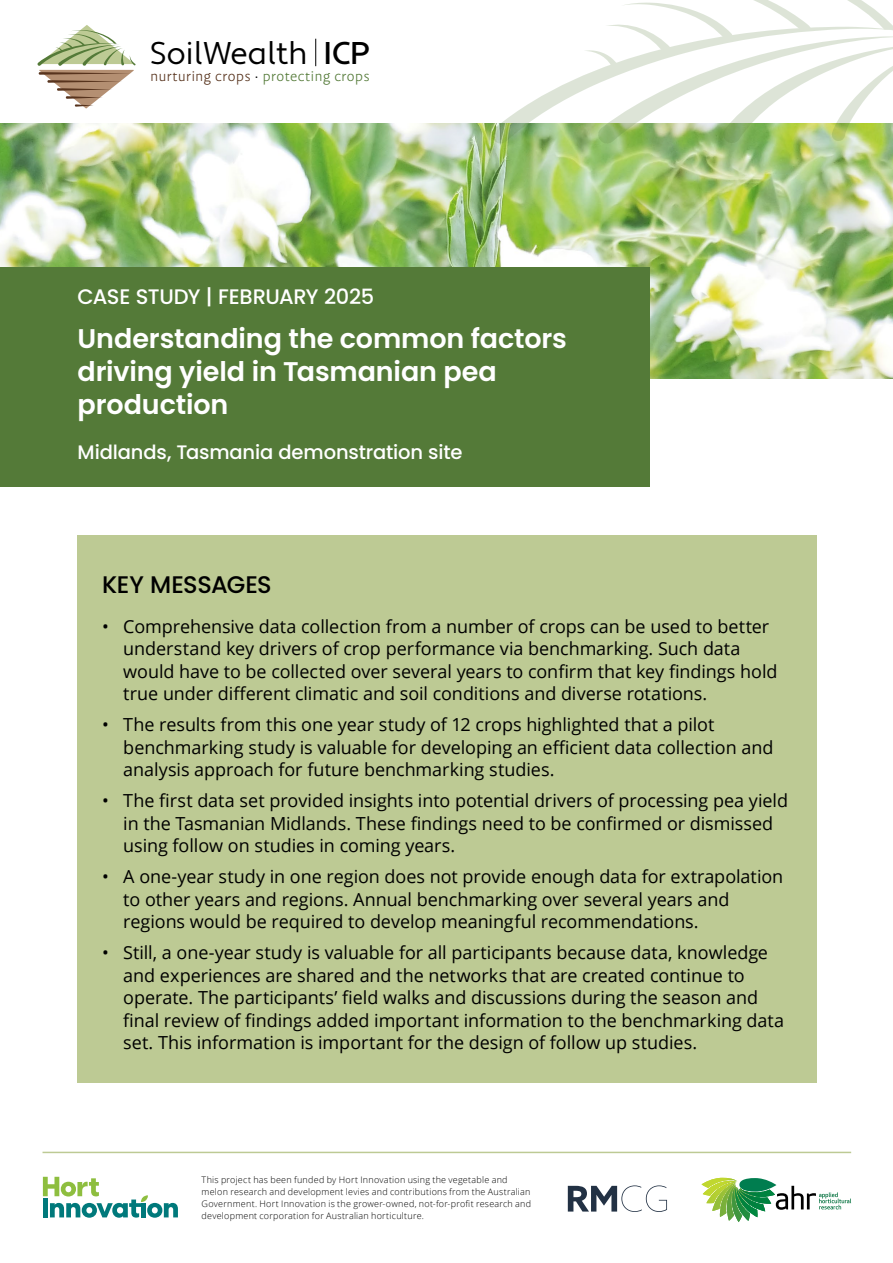
<style>
.page{position:relative;width:893px;height:1263px;background:#fff}
.page>*{position:absolute;margin:0;border:0;box-sizing:border-box;transform-origin:0 0}
.t1{font:31.5px "Apertura";color:#000}
.H1_-_Title_of_case_study{font:600 27px/33px "Poppins";letter-spacing:-.005em;color:#fff}
.boxout2_-_heading{font:500 24px "Poppins";letter-spacing:-.015em;color:#000}
.Date{font:500 21px "Poppins";letter-spacing:-.02em;color:#fff}
.H2_-_Subheading{font:500 19.5px "Poppins";letter-spacing:-.005em;color:#fff}
.t2{font:18px/22.5px "Open Sans";letter-spacing:-.005em;color:#000}
.t3{font:300 15.3px "Dejanire Sans";letter-spacing:.035em;color:#547a38}
.Disclaimer{font:300 9px/12px "Open Sans";letter-spacing:.025em;color:#000}
.s1{font-weight:500}
.s2{color:#57331d}
.s3{color:#000}
</style>
<div class="page">
<img style="left:0;top:123px;width:893px;height:255px">
<div style="left:0;top:268px;width:650px;height:219px;background:#547a38"></div>
<svg style="left:37px;top:25px;width:99px;height:84px"></svg>
<svg style="left:315px;top:39px;width:1px;height:27px"></svg>
<svg style="left:486px;top:75px;width:98px;height:70px"></svg>
<svg style="left:584px;top:0;width:309px;height:145px"></svg>
<svg style="left:43px;top:1177px;width:135px;height:41px"></svg>
<svg style="left:568px;top:1185px;width:99px;height:27px"></svg>
<svg style="left:701px;top:1178px;width:150px;height:44px"></svg>
<hr style="left:43px;top:1152px;width:808px;height:1px;background:#bdca94">
<div style="left:77px;top:535px;width:739px;height:547px;background:#bdca94"></div>
<p class="t1" style="left:150px;top:34px;width:222px">Soil Wealth <span class="s1">ICP</span></p>
<p class="t3" style="left:151px;top:67px;width:221px"><span class="s2">nurturing crops</span> <span class="s3">·</span> protecting crops</p>
<p class="Date" style="left:78px;top:285px;width:298px">CASE STUDY | FEBRUARY 2025</p>
<p class="H1_-_Title_of_case_study" style="left:78px;top:322px;width:491px">Understanding the common factors driving yield in Tasmanian pea production</p>
<p class="H2_-_Subheading" style="left:78px;top:441px;width:386px">Midlands, Tasmania demonstration site</p>
<p class="boxout2_-_heading" style="left:102px;top:571px;width:171px">KEY MESSAGES</p>
<p class="t2" style="left:123px;top:614px;width:656px;text-indent:-21px">• Comprehensive data collection from a number of crops can be used to better understand key drivers of crop performance via benchmarking. Such data would have to be collected over several years to confirm that key findings hold true under different climatic and soil conditions and diverse rotations.</p>
<p class="t2" style="left:123px;top:713px;width:652px;text-indent:-21px">• The results from this one year study of 12 crops highlighted that a pilot benchmarking study is valuable for developing an efficient data collection and analysis approach for future benchmarking studies.</p>
<p class="t2" style="left:123px;top:789px;width:666px;text-indent:-21px">• The first data set provided insights into potential drivers of processing pea yield in the Tasmanian Midlands. These findings need to be confirmed or dismissed using follow on studies in coming years.</p>
<p class="t2" style="left:123px;top:865px;width:661px;text-indent:-21px">• A one-year study in one region does not provide enough data for extrapolation to other years and regions. Annual benchmarking over several years and regions would be required to develop meaningful recommendations.</p>
<p class="t2" style="left:123px;top:941px;width:662px;text-indent:-21px">• Still, a one-year study is valuable for all participants because data, knowledge and experiences are shared and the networks that are created continue to operate. The participants’ field walks and discussions during the season and final review of findings added important information to the benchmarking data set. This information is important for the design of follow up studies.</p>
<p class="Disclaimer" style="left:202px;top:1174px;width:331px">This project has been funded by Hort Innovation using the vegetable and melon research and development levies and contributions from the Australian Government. Hort Innovation is the grower-owned, not-for-profit research and development corporation for Australian horticulture.</p>
</div>
